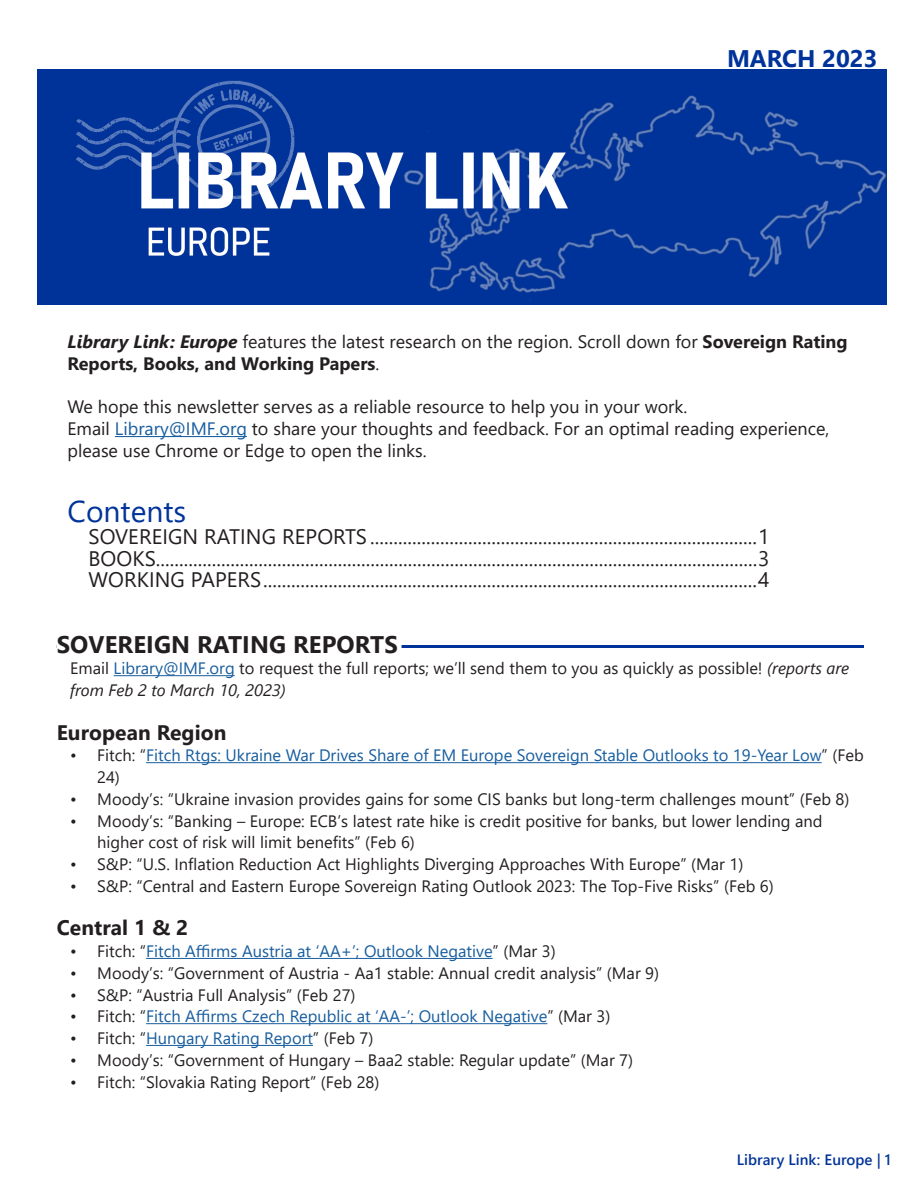
<style>
.page{position:relative;width:918px;height:1188px;background:#fff}
.page>*{position:absolute;margin:0;border:0;box-sizing:border-box;transform-origin:0 0}
.Large_Header{font:30px "Segoe UI";color:#039}
.Section_header_with{font:700 24px "Segoe UI";letter-spacing:.005em;color:#231f20}
.Date{font:700 24px "Segoe UI";color:#039}
.t1{font:21px "Segoe UI";letter-spacing:.005em;color:#231f20}
.Section_header_no_li{font:700 21px "Segoe UI";letter-spacing:.005em;color:#231f20}
.t2{font:18px/21.8px "Segoe UI";color:#231f20}
.Abstract__basic_11pt{font:16.5px/21.8px "Segoe UI";color:#231f20}
.t3{font:16.5px/21.8px "Segoe UI";color:#175d9e}
.t4{font:600 15px "Segoe UI";color:#039}
.s1{font-weight:700;font-style:italic}
.s2{font-weight:700}
.s3{color:#175d9e}
.s4{font-style:italic}
.s5{color:#231f20}
</style>
<div class="page">
<hr style="left:57px;top:645px;width:807px;height:3px;background:#039">
<div style="left:57px;top:644px;width:345px;height:9px;background:#fff"></div>
<hr style="left:114px;top:675px;width:121px;height:1px;background:#175d9e">
<hr style="left:146px;top:762px;width:676px;height:1px;background:#175d9e">
<hr style="left:146px;top:958px;width:347px;height:1px;background:#175d9e">
<hr style="left:146px;top:1023px;width:401px;height:1px;background:#175d9e">
<hr style="left:146px;top:1045px;width:167px;height:1px;background:#175d9e">
<img style="left:38px;top:69px;width:849px;height:235px">
<hr style="left:115px;top:436px;width:132px;height:1px;background:#175d9e">
<p class="Date" style="left:727px;top:36px;width:152px">MARCH 2023</p>
<p class="t2" style="left:68px;top:329px;width:782px"><span class="s1">Library Link: Europe</span> features the latest research on the region. Scroll down for <span class="s2">Sovereign Rating<br>Reports, Books, and Working Papers</span>.</p>
<p class="t2" style="left:68px;top:394px;width:621px">We hope this newsletter serves as a reliable resource to help you in your work.</p>
<p class="t2" style="left:68px;top:416px;width:763px">Email <span class="s3">Library@IMF.org</span> to share your thoughts and feedback. For an optimal reading experience, please use Chrome or Edge to open the links.</p>
<p class="Large_Header" style="left:68px;top:483px;width:120px">Contents</p>
<p class="t1" style="left:88px;top:516px;width:682px">SOVEREIGN RATING REPORTS ...................................................................................1</p>
<p class="t1" style="left:88px;top:538px;width:682px">BOOKS.................................................................................................................................3</p>
<p class="t1" style="left:88px;top:560px;width:682px">WORKING PAPERS..........................................................................................................4</p>
<p class="Section_header_with" style="left:57px;top:621px;width:343px">SOVEREIGN RATING REPORTS</p>
<p class="Abstract__basic_11pt" style="left:70px;top:656px;width:781px">Email <span class="s3">Library@IMF.org</span> to request the full reports; we’ll send them to you as quickly as possible! <span class="s4">(reports are from Feb 2 to March 10, 2023)</span></p>
<p class="Section_header_no_li" style="left:57px;top:712px;width:171px">European Region</p>
<p class="t3" style="left:97px;top:743px;width:768px;text-indent:-27px"><span class="s5">• Fitch: “</span>Fitch Rtgs: Ukraine War Drives Share of EM Europe Sovereign Stable Outlooks to 19-Year Low<span class="s5">” (Feb<br>24)</span></p>
<p class="Abstract__basic_11pt" style="left:70px;top:787px;width:781px">• Moody’s: “Ukraine invasion provides gains for some CIS banks but long-term challenges mount” (Feb 8)</p>
<p class="Abstract__basic_11pt" style="left:97px;top:808px;width:727px;text-indent:-27px">• Moody’s: “Banking – Europe: ECB’s latest rate hike is credit positive for banks, but lower lending and higher cost of risk will limit benefits” (Feb 6)</p>
<p class="Abstract__basic_11pt" style="left:70px;top:852px;width:675px">• S&amp;P: “U.S. Inflation Reduction Act Highlights Diverging Approaches With Europe” (Mar 1)</p>
<p class="Abstract__basic_11pt" style="left:70px;top:874px;width:705px">• S&amp;P: “Central and Eastern Europe Sovereign Rating Outlook 2023: The Top-Five Risks” (Feb 6)</p>
<p class="Section_header_no_li" style="left:57px;top:908px;width:133px">Central 1 &amp; 2</p>
<p class="t3" style="left:70px;top:939px;width:487px"><span class="s5">• Fitch: “</span>Fitch Affirms Austria at ‘AA+’; Outlook Negative<span class="s5">” (Mar 3)</span></p>
<p class="Abstract__basic_11pt" style="left:70px;top:961px;width:590px">• Moody’s: “Government of Austria - Aa1 stable: Annual credit analysis” (Mar 9)</p>
<p class="Abstract__basic_11pt" style="left:70px;top:982px;width:287px">• S&amp;P: “Austria Full Analysis” (Feb 27)</p>
<p class="t3" style="left:70px;top:1004px;width:542px"><span class="s5">• Fitch: “</span>Fitch Affirms Czech Republic at ‘AA-’; Outlook Negative<span class="s5">” (Mar 3)</span></p>
<p class="t3" style="left:70px;top:1026px;width:305px"><span class="s5">• Fitch: “</span>Hungary Rating Report<span class="s5">” (Feb 7)</span></p>
<p class="Abstract__basic_11pt" style="left:70px;top:1048px;width:564px">• Moody’s: “Government of Hungary – Baa2 stable: Regular update” (Mar 7)</p>
<p class="Abstract__basic_11pt" style="left:70px;top:1069px;width:311px">• Fitch: “Slovakia Rating Report” (Feb 28)</p>
<p class="t4" style="left:737px;top:1146px;width:156px">Library Link: Europe | 1</p>
</div>
